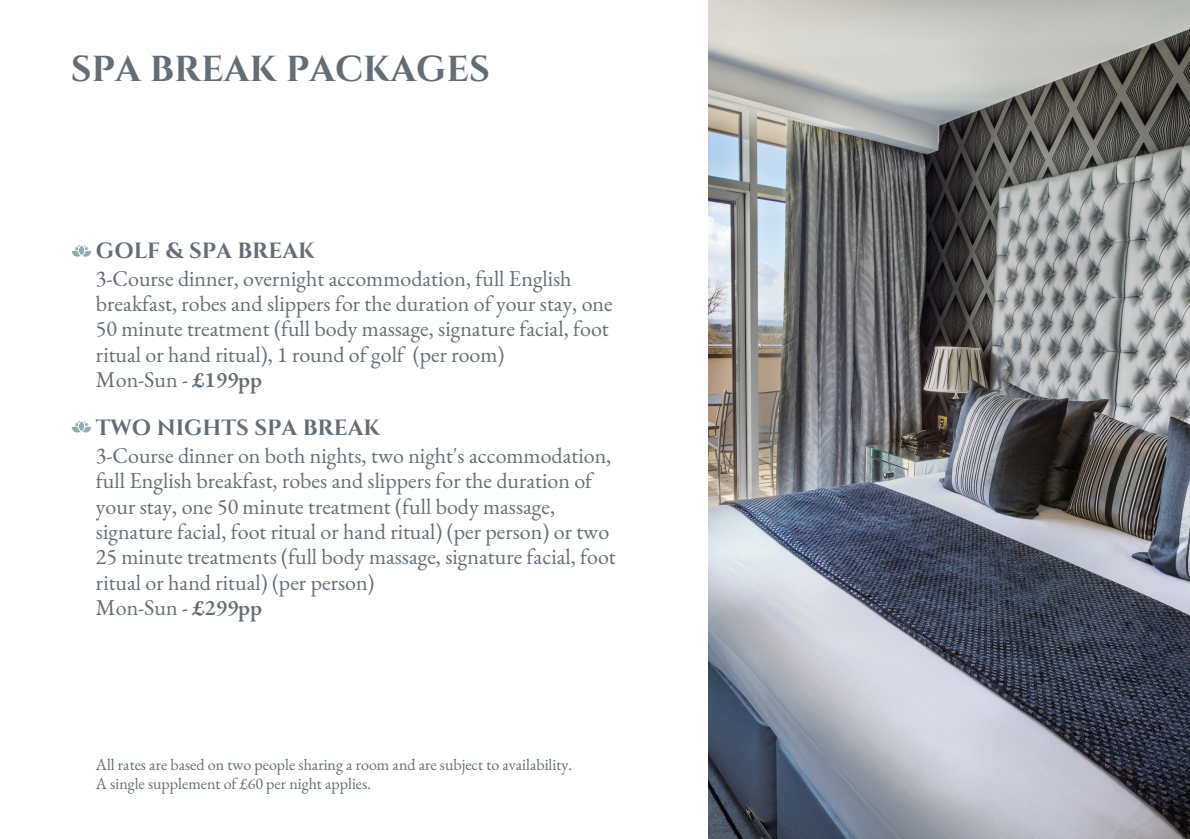
<style>
.page{position:relative;width:1190px;height:839px;background:#fff}
.page>*{position:absolute;margin:0;border:0;box-sizing:border-box;transform-origin:0 0}
.t1{font:700 36px "Cinzel";color:#636d75}
.t2{font:22px/25.4px "EB Garamond";color:#636d75}
.t3{font:700 22px "Cinzel";color:#636d75}
.t4{font:16px "EB Garamond";color:#636d75}
.s1{font-weight:600}
</style>
<div class="page">
<svg style="left:71px;top:245px;width:21px;height:12px"></svg>
<div style="left:78px;top:244px;width:7px;height:12px;background:#92acb5;border-radius:50%"></div>
<div style="left:78px;top:244px;width:7px;height:12px;border:1px solid #fff;border-radius:50%"></div>
<svg style="left:71px;top:421px;width:21px;height:12px"></svg>
<div style="left:78px;top:420px;width:7px;height:12px;background:#92acb5;border-radius:50%"></div>
<div style="left:78px;top:420px;width:7px;height:12px;border:1px solid #fff;border-radius:50%"></div>
<img style="left:708px;top:0;width:482px;height:838px">
<p class="t1" style="left:71px;top:46px;width:421px">SPA BREAK PACKAGES</p>
<p class="t3" style="left:96px;top:236px;width:220px">GOLF &amp; SPA BREAK</p>
<p class="t2" style="left:96px;top:265px;width:518px">3-Course dinner, overnight accommodation, full English breakfast, robes and slippers for the duration of your stay, one 50 minute treatment (full body massage, signature facial, foot ritual or hand ritual), 1 round of golf (per room)<br>Mon-Sun - <span class="s1">£199pp</span></p>
<p class="t3" style="left:96px;top:413px;width:286px">TWO NIGHTS SPA BREAK</p>
<p class="t2" style="left:96px;top:442px;width:521px">3-Course dinner on both nights, two night's accommodation, full English breakfast, robes and slippers for the duration of your stay, one 50 minute treatment (full body massage, signature facial, foot ritual or hand ritual) (per person) or two 25 minute treatments (full body massage, signature facial, foot ritual or hand ritual) (per person)<br>Mon-Sun - <span class="s1">£299pp</span></p>
<p class="t4" style="left:96px;top:754px;width:478px">All rates are based on two people sharing a room and are subject to availability.</p>
<p class="t4" style="left:96px;top:772px;width:277px">A single supplement of £60 per night applies.</p>
</div>
